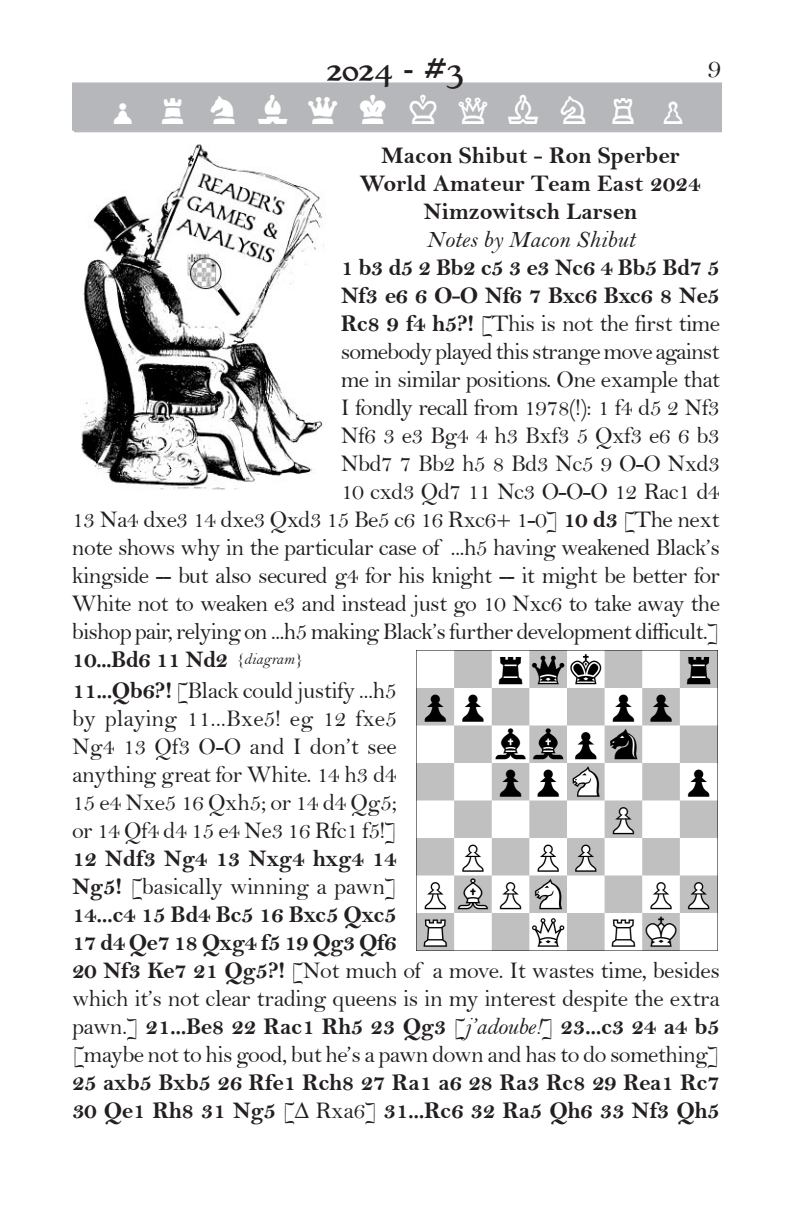
<style>
.page{position:relative;width:792px;height:1224px;background:#fff}
.page>*{position:absolute;margin:0;border:0;box-sizing:border-box;transform-origin:0 0}
.t1{font:36px "Chess Piece";letter-spacing:.39em;color:#fff}
.t2{font:28px "Mary Jane Antique";color:#231f20}
.t3{font:28px "Bell";color:#231f20}
.t4{font:24px/28px "Bell";letter-spacing:-.03em;color:#231f20;text-align:right}
.t5{font:24px/28px "Bell MT Bold";letter-spacing:-.02em;color:#231f20}
.t6{font:24px/28px "Bell MT Bold";color:#231f20;text-align:center}
.t7{font:24px "Bell MT Italic";color:#231f20}
.s1{font-family:"Bell MT Bold"}
.s2{font-family:"Bell MT Italic";font-size:16px}
.s3{font-family:"Bell"}
.s4{font-family:"Bell MT Italic"}
</style>
<div class="page">
<div style="left:72px;top:82px;width:650px;height:49px;background:#b6b7bb;border:2px solid #b6b7bb"></div>
<div style="left:74px;top:90px;width:648px;height:42px;border:2px solid #b6b7bb"></div>
<img style="left:416px;top:650px;width:302px;height:301px">
<img style="left:81px;top:144px;width:244px;height:346px">
<p class="t2" style="left:326px;top:45px;width:139px">2024 - #3</p>
<p class="t3" style="left:707px;top:51px;width:15px">9</p>
<h1 class="t1" style="left:105px;top:90px;width:588px">otjnwlkqbhrp</h1>
<p class="t6" style="left:360px;top:141px;width:343px">Macon Shibut - Ron Sperber<br>World Amateur Team East 2024<br>Nimzowitsch Larsen</p>
<p class="t7" style="left:426px;top:225px;width:211px">Notes by Macon Shibut</p>
<p class="t5" style="left:341px;top:253px;width:381px">1 b3 d5 2 Bb2 c5 3 e3 Nc6 4 Bb5 Bd7 5<br>Nf3 e6 6 O-O Nf6 7 Bxc6 Bxc6 8 Ne5</p>
<p class="t4" style="left:72px;top:309px;width:650px"><span class="s1">Rc8 9 f4 h5?!</span> [This is not the first time<br>somebody played this strange move against<br>me in similar positions. One example that<br>I fondly recall from 1978(!): 1 f4 d5 2 Nf3<br>Nf6 3 e3 Bg4 4 h3 Bxf3 5 Qxf3 e6 6 b3<br>Nbd7 7 Bb2 h5 8 Bd3 Nc5 9 O-O Nxd3<br>10 cxd3 Qd7 11 Nc3 O-O-O 12 Rac1 d4<br>13 Na4 dxe3 14 dxe3 Qxd3 15 Be5 c6 16 Rxc6+ 1-0] <span class="s1">10 d3</span> [The next note shows why in the particular case of ...h5 having weakened Black’s kingside -- but also secured g4 for his knight -- it might be better for White not to weaken e3 and instead just go 10 Nxc6 to take away the bishop pair, relying on ...h5 making Black’s further development difficult.]</p>
<p class="t5" style="left:72px;top:645px;width:232px">10...Bd6 11 Nd2 <span class="s2">{diagram}</span></p>
<p class="t4" style="left:72px;top:676px;width:327px;text-align:justify"><span class="s1">11...Qb6?!</span> [Black could justify ...h5 by playing 11...Bxe5! eg 12 fxe5<br>Ng4 13 Qf3 O-O and I don’t see anything great for White. 14 h3 d4<br>15 e4 Nxe5 16 Qxh5; or 14 d4 Qg5; or 14 Qf4 d4 15 e4 Ne3 16 Rfc1 f5!]</p>
<p class="t5" style="left:72px;top:844px;width:327px">12 Ndf3 Ng4 13 Nxg4 hxg4 14</p>
<p class="t4" style="left:72px;top:872px;width:327px"><span class="s1">Ng5!</span> [basically winning a pawn]</p>
<p class="t5" style="left:72px;top:900px;width:326px">14...c4 15 Bd4 Bc5 16 Bxc5 Qxc5<br>17 d4 Qe7 18 Qxg4 f5 19 Qg3 Qf6</p>
<p class="t4" style="left:72px;top:956px;width:649px;text-align:left"><span class="s1">20 Nf3 Ke7 21 Qg5?!</span> [Not much of a move. It wastes time, besides which it’s not clear trading queens is in my interest despite the extra</p>
<p class="t5" style="left:72px;top:1012px;width:649px"><span class="s3">pawn.]</span> 21...Be8 22 Rac1 Rh5 23 Qg3 <span class="s3">[</span><span class="s4">j’adoube!</span><span class="s3">]</span> 23...c3 24 a4 b5</p>
<p class="t4" style="left:72px;top:1040px;width:649px">[maybe not to his good, but he’s a pawn down and has to do something]</p>
<p class="t5" style="left:72px;top:1068px;width:649px">25 axb5 Bxb5 26 Rfe1 Rch8 27 Ra1 a6 28 Ra3 Rc8 29 Rea1 Rc7<br>30 Qe1 Rh8 31 Ng5 <span class="s3">[∆ Rxa6]</span> 31...Rc6 32 Ra5 Qh6 33 Nf3 Qh5</p>
</div>
